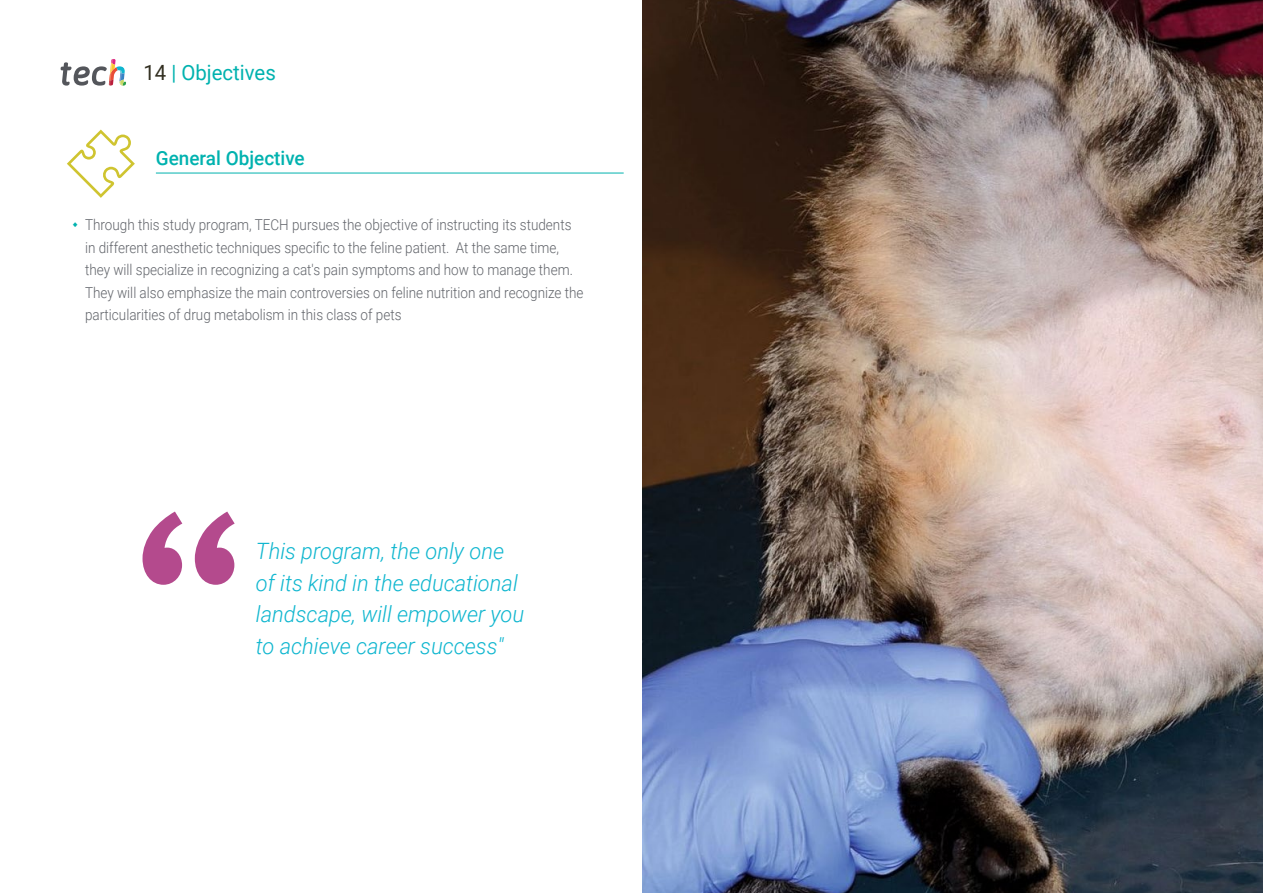
<style>
.page{position:relative;width:1263px;height:893px;background:#fff}
.page>*{position:absolute;margin:0;border:0;box-sizing:border-box;transform-origin:0 0}
.t1{font:italic 300 22.5px/31.5px "Roboto";color:#0fb6cf}
.t2{font:21px "Roboto";color:#00b2af}
.t3{font:500 19.5px "Roboto";color:#00b2af}
.t4{font:300 15px/22.5px "Roboto";color:#61646a;scale:.9 1}
.s1{color:#312e20}
</style>
<div class="page">
<svg style="left:61px;top:59px;width:65px;height:27px"></svg>
<hr style="left:156px;top:173px;width:468px;height:1px;background:#00b2af">
<svg style="left:67px;top:130px;width:68px;height:68px"></svg>
<svg style="left:143px;top:512px;width:92px;height:73px"></svg>
<img style="left:642px;top:0;width:621px;height:893px">
<h2 class="t2" style="left:144px;top:57px;width:134px"><span class="s1">14</span> | Objectives</h2>
<h3 class="t3" style="left:156px;top:144px;width:150px">General Objective</h3>
<p class="t4" style="left:85px;top:213px;width:555px">Through this study program, TECH pursues the objective of instructing its students in different anesthetic techniques specific to the feline patient. At the same time, they will specialize in recognizing a cat's pain symptoms and how to manage them.<br>They will also emphasize the main controversies on feline nutrition and recognize the particularities of drug metabolism in this class of pets</p>
<h1 class="t1" style="left:256px;top:535px;width:270px">This program, the only one of its kind in the educational landscape, will empower you to achieve career success"</h1>
</div>
